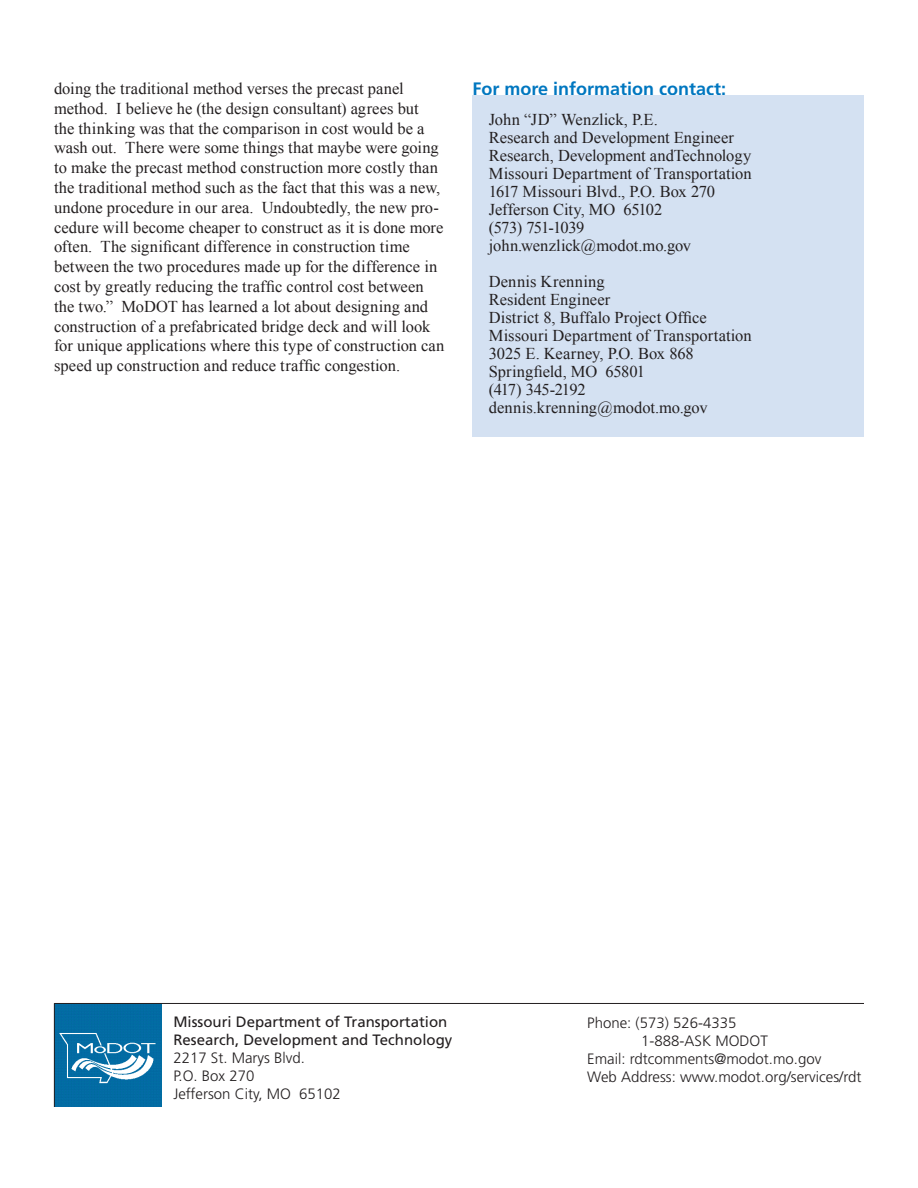
<style>
.page{position:relative;width:918px;height:1188px;background:#fff}
.page>*{position:absolute;margin:0;border:0;box-sizing:border-box;transform-origin:0 0}
.t1{font:700 18px "Frutiger";color:#0077c0}
.t2{font:16.5px/19.8px "Times New Roman";color:#231f20}
.t3{font:16.5px "Times New Roman";letter-spacing:-.04em;color:#231f20}
.t4{font:16.5px "Times New Roman";letter-spacing:-.045em;color:#231f20}
.t5{font:300 15px "Frutiger";color:#231f20}
.t6{font:15px "Frutiger";color:#231f20}
</style>
<div class="page">
<div style="left:472px;top:95px;width:392px;height:341px;background:#d4e1f2"></div>
<img style="left:55px;top:1004px;width:107px;height:103px">
<hr style="left:54px;top:1003px;width:1px;height:104px;background:#231f20">
<hr style="left:54px;top:1003px;width:810px;height:1px;background:#231f20">
<p class="t2" style="left:54px;top:78px;width:392px">doing the traditional method verses the precast panel method. I believe he (the design consultant) agrees but<br>the thinking was that the comparison in cost would be a wash out. There were some things that maybe were going to make the precast method construction more costly than the traditional method such as the fact that this was a new, undone procedure in our area. Undoubtedly, the new pro&shy;cedure will become cheaper to construct as it is done more often. The significant difference in construction time between the two procedures made up for the difference in cost by greatly reducing the traffic control cost between the two.” MoDOT has learned a lot about designing and construction of a prefabricated bridge deck and will look for unique applications where this type of construction can speed up construction and reduce traffic congestion.</p>
<p class="t1" style="left:472px;top:78px;width:255px">For more information contact:</p>
<p class="t2" style="left:489px;top:109px;width:170px">John “JD” Wenzlick, P.E.</p>
<p class="t2" style="left:489px;top:127px;width:247px">Research and Development Engineer</p>
<p class="t2" style="left:489px;top:145px;width:264px">Research, Development andTechnology</p>
<p class="t2" style="left:489px;top:163px;width:264px">Missouri Department of Transportation</p>
<p class="t2" style="left:489px;top:181px;width:228px">1617 Missouri Blvd., P.O. Box 270</p>
<p class="t2" style="left:489px;top:199px;width:175px">Jefferson City, MO 65102</p>
<p class="t3" style="left:489px;top:216px;width:97px">(573) 751-1039</p>
<p class="t2" style="left:489px;top:235px;width:204px">john.wenzlick@modot.mo.gov</p>
<p class="t2" style="left:489px;top:271px;width:117px">Dennis Krenning</p>
<p class="t2" style="left:489px;top:289px;width:123px">Resident Engineer</p>
<p class="t2" style="left:489px;top:307px;width:220px">District 8, Buffalo Project Office</p>
<p class="t2" style="left:489px;top:325px;width:264px">Missouri Department of Transportation</p>
<p class="t2" style="left:489px;top:343px;width:206px">3025 E. Kearney, P.O. Box 868</p>
<p class="t2" style="left:489px;top:361px;width:158px">Springfield, MO 65801</p>
<p class="t4" style="left:489px;top:378px;width:98px">(417) 345-2192</p>
<p class="t2" style="left:489px;top:397px;width:220px">dennis.krenning@modot.mo.gov</p>
<p class="t6" style="left:173px;top:1013px;width:275px">Missouri Department of Transportation</p>
<p class="t6" style="left:173px;top:1031px;width:280px">Research, Development and Technology</p>
<p class="t5" style="left:173px;top:1050px;width:133px">2217 St. Marys Blvd.</p>
<p class="t5" style="left:173px;top:1068px;width:83px">P.O. Box 270</p>
<p class="t5" style="left:173px;top:1086px;width:169px">Jefferson City, MO 65102</p>
<p class="t5" style="left:587px;top:1015px;width:151px">Phone: (573) 526-4335</p>
<p class="t5" style="left:641px;top:1033px;width:128px">1-888-ASK MODOT</p>
<p class="t5" style="left:587px;top:1051px;width:236px">Email: rdtcomments@modot.mo.gov</p>
<p class="t5" style="left:587px;top:1069px;width:276px">Web Address: www.modot.org/services/rdt</p>
</div>
